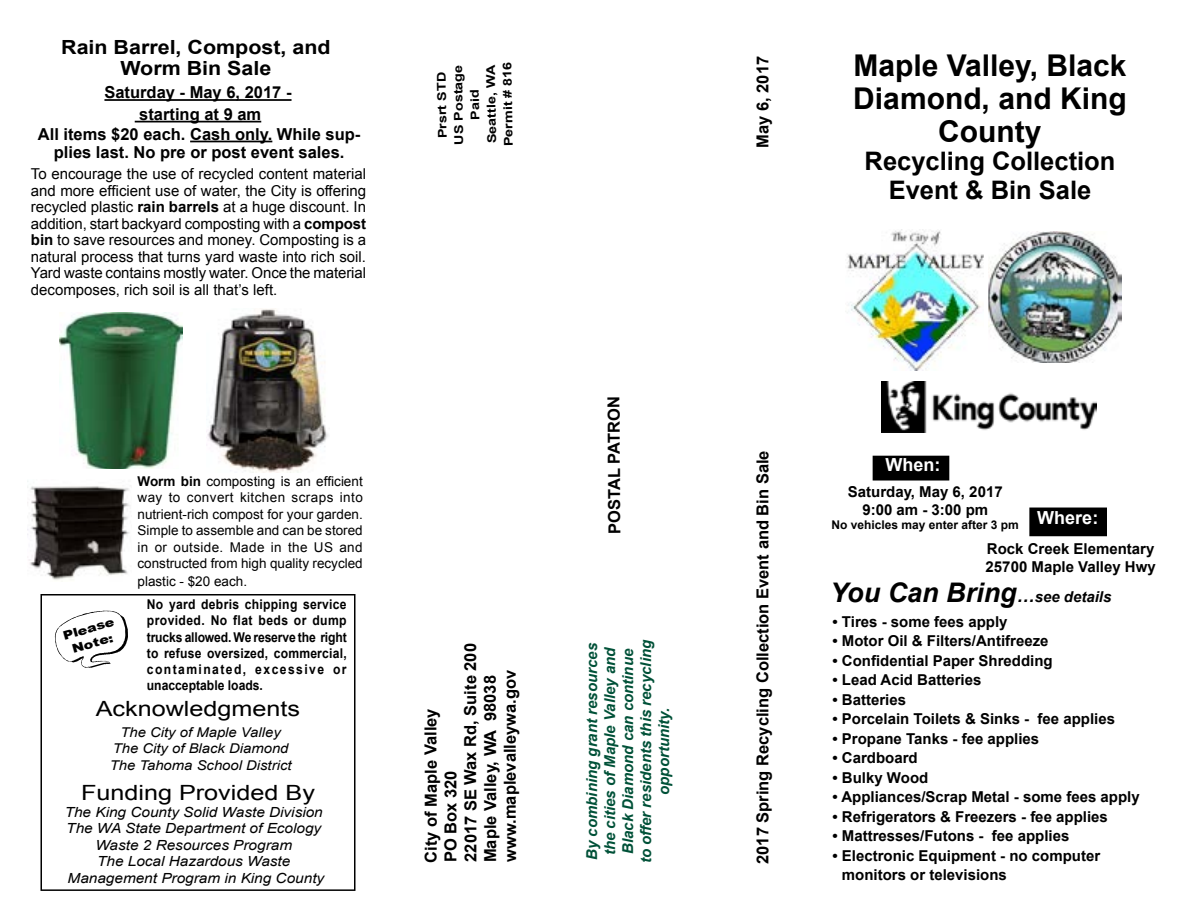
<style>
.page{position:relative;width:1188px;height:918px;background:#fff}
.page>*{position:absolute;margin:0;border:0;box-sizing:border-box;transform-origin:0 0}
.t1{font:700 30px/33px "Arial";color:#000;text-align:center}
.t2{font:italic 700 27px "Arial";color:#000}
.t3{font:700 25.5px/28.5px "Arial";color:#000;text-align:center}
.t4{font:21px "Arial";color:#000;scale:1.2 1}
.t5{font:700 19.5px/21px "Arial";color:#000;text-align:center;scale:1.1 1}
.t6{font:700 18px "Arial";color:#fff}
.t7{font:700 16.5px/19.8px "Arial";color:#000;text-align:center}
.t8{font:700 15px/18px "Arial";color:#000}
.t9{font:15px/16.5px "Arial";color:#000;text-align:justify}
.t10{font:italic 700 15px/18px "Arial";color:#005138;text-align:center}
.t11{font:italic 13.95px/16.5px "Arial";color:#000;text-align:center;scale:1.1 1}
.t12{font:13.5px/16.5px "Arial";color:#000;text-align:justify}
.t13{font:700 13.5px/16.2px "Arial";letter-spacing:.015em;color:#000;text-align:justify;scale:.9 1}
.t14{font:italic 13.5px/16.5px "Arial";color:#000;text-align:center;scale:1.1 1}
.t15{font:700 12px/16.5px "Arial";color:#000;text-align:center;scale:1.2 1}
.t16{font:700 12px "Arial";color:#000}
.t17{font:900 12px/15px "Arial";color:#000;text-align:center;scale:1.2 1}
.s1{font-weight:700}
.s2{font-size:18px}
.s3{font-size:15px}
</style>
<div class="page">
<div style="left:40px;top:594px;width:316px;height:297px;border:2px solid #000"></div>
<svg style="left:54px;top:610px;width:74px;height:58px"></svg>
<div style="left:1030px;top:508px;width:76px;height:28px;background:#000"></div>
<div style="left:873px;top:456px;width:76px;height:24px;background:#000"></div>
<div style="left:873px;top:456px;width:76px;height:25px;border:2px solid #000"></div>
<hr style="left:104px;top:99px;width:188px;height:2px;background:#000">
<hr style="left:135px;top:121px;width:126px;height:1px;background:#000">
<hr style="left:190px;top:141px;width:82px;height:1px;background:#000">
<img style="left:847px;top:230px;width:137px;height:140px">
<img style="left:59px;top:313px;width:124px;height:155px">
<img style="left:206px;top:309px;width:122px;height:163px">
<img style="left:27px;top:481px;width:103px;height:99px">
<img style="left:988px;top:231px;width:133px;height:131px">
<img style="left:881px;top:381px;width:216px;height:51px">
<h3 class="t5" style="left:61px;top:37px;width:246px">Rain Barrel, Compost, and<br>Worm Bin Sale</h3>
<p class="t7" style="left:104px;top:82px;width:189px;line-height:21.6px">Saturday - May 6, 2017 - starting at 9 am</p>
<p class="t7" style="left:38px;top:125px;width:324px;line-height:18px">All items $20 each. Cash only. While sup&shy;plies last. No pre or post event sales.</p>
<p class="t9" style="left:31px;top:166px;width:337px">To encourage the use of recycled content material and more efficient use of water, the City is offering recycled plastic <span class="s1">rain barrels</span> at a huge discount. In addition, start backyard composting with a <span class="s1">compost bin</span> to save resources and money. Composting is a natural process that turns yard waste into rich soil.<br>Yard waste contains mostly water. Once the material decomposes, rich soil is all that’s left.</p>
<p class="t15" style="left:435px;top:148px;width:72px;rotate:-91deg">PrsrtST D<br>US Postage<br>Paid<br>Seattle, WA<br>Permit# 816</p>
<p class="t17" style="left:61px;top:628px;width:46px;rotate:-16deg">Please<br>Note:</p>
<p class="t12" style="left:138px;top:473px;width:227px"><span class="s1">Worm bin</span> composting is an efficient way to convert kitchen scraps into nutrient-rich compost for your garden.<br>Simple to assemble and can be stored in or outside. Made in the US and constructed from high quality recycled</p>
<p class="t12" style="left:138px;top:573px;width:111px">plastic - $20 each.</p>
<p class="t13" style="left:147px;top:597px;width:224px">No yard debris chipping service provided. No flat beds or dump trucks allowed. We reserve the right to refuse oversized, commercial, contaminated, excessive or unacceptable loads.</p>
<h3 class="t4" style="left:96px;top:695px;width:172px">Acknowledgments</h3>
<p class="t14" style="left:110px;top:724px;width:167px">The City of Maple Valley<br>The City of Black Diamond<br>The Tahoma School District</p>
<h3 class="t4" style="left:81px;top:779px;width:196px">Funding Provided By</h3>
<p class="t11" style="left:65px;top:804px;width:237px">The King County Solid Waste Division<br>The WA State Department of Ecology<br>Waste 2 Resources Program<br>The Local Hazardous Waste<br>Management Program in King County</p>
<p class="t7" style="left:422px;top:863px;width:221px;text-align:left;rotate:-90deg">City of Maple Valley<br>PO Box 320<br>22017 SE Wax Rd, Suite 200<br>Maple Valley, WA 98038 www.maplevalleywa.gov</p>
<p class="t7" style="left:605px;top:534px;width:139px;rotate:-90deg">POSTAL PATRON</p>
<p class="t10" style="left:583px;top:863px;width:225px;rotate:-90deg">By combining grant resources the cities of Maple Valley and<br>Black Diamond can continue<br>to offer residents this recycling opportunity.</p>
<p class="t7" style="left:753px;top:148px;width:93px;rotate:-90deg">May 6, 2017</p>
<h1 class="t1" style="left:853px;top:50px;width:275px">Maple Valley, Black<br>Diamond, and King<br>County</h1>
<h3 class="t3" style="left:865px;top:148px;width:252px">Recycling Collection<br>Event &amp; Bin Sale</h3>
<p class="t7" style="left:753px;top:864px;width:415px;rotate:-90deg">2017 Spring Recycling Collection Event and Bin Sale</p>
<p class="t6" style="left:885px;top:453px;width:56px">When:</p>
<p class="t8" style="left:848px;top:483px;width:156px;text-align:center">Saturday, May 6, 2017<br>9:00 am - 3:00 pm</p>
<p class="t16" style="left:832px;top:517px;width:189px">No vehicles may enter after 3 pm</p>
<p class="t6" style="left:1037px;top:506px;width:63px">Where:</p>
<p class="t8" style="left:986px;top:540px;width:172px">Rock Creek Elementary<br>25700 Maple Valley Hwy</p>
<h2 class="t2" style="left:830px;top:574px;width:283px">You Can Bring<span class="s2">…</span><span class="s3">see details</span></h2>
<p class="t8" style="left:833px;top:613px;width:177px">• Tires - some fees apply</p>
<p class="t8" style="left:833px;top:632px;width:218px">• Motor Oil &amp; Filters/Antifreeze</p>
<p class="t8" style="left:833px;top:652px;width:222px">• Confidential Paper Shredding</p>
<p class="t8" style="left:833px;top:671px;width:150px">• Lead Acid Batteries</p>
<p class="t8" style="left:833px;top:691px;width:75px">• Batteries</p>
<p class="t8" style="left:833px;top:710px;width:284px">• Porcelain Toilets &amp; Sinks - fee applies</p>
<p class="t8" style="left:833px;top:730px;width:208px">• Propane Tanks - fee applies</p>
<p class="t8" style="left:833px;top:749px;width:87px">• Cardboard</p>
<p class="t8" style="left:833px;top:769px;width:97px">• Bulky Wood</p>
<p class="t8" style="left:833px;top:788px;width:309px">• Appliances/Scrap Metal - some fees apply</p>
<p class="t8" style="left:833px;top:808px;width:277px">• Refrigerators &amp; Freezers - fee applies</p>
<p class="t8" style="left:833px;top:827px;width:238px">• Mattresses/Futons - fee applies</p>
<p class="t8" style="left:842px;top:846px;width:260px;line-height:19.5px;text-indent:-9px">• Electronic Equipment - no computer monitors or televisions</p>
</div>
